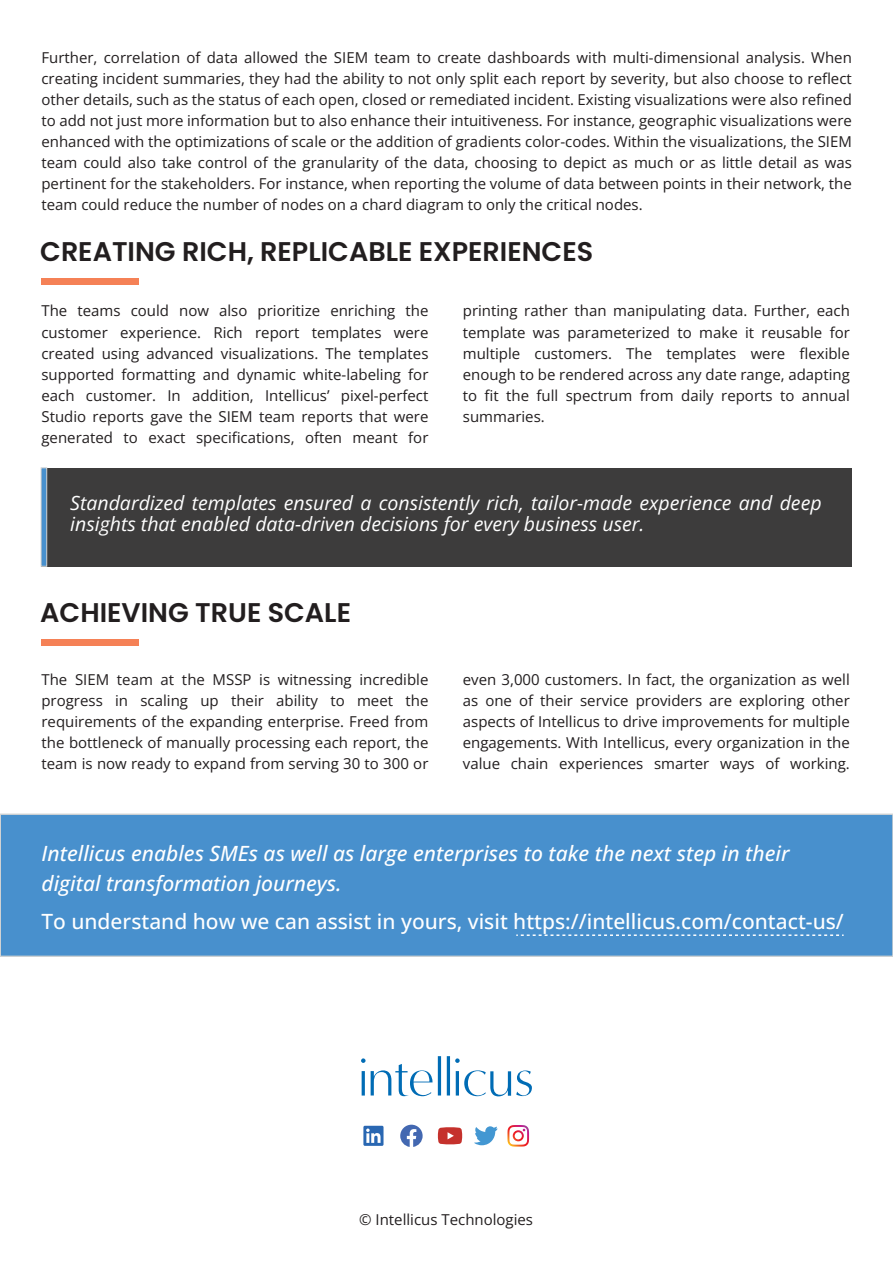
<style>
.page{position:relative;width:893px;height:1263px;background:#fff}
.page>*{position:absolute;margin:0;border:0;box-sizing:border-box;transform-origin:0 0}
.t1{font:600 27px "Poppins";color:#221e1f}
.t2{font:italic 500 21px/30px "Open Sans";color:#fff}
.t3{font:500 21px "Open Sans";color:#fff}
.t4{font:italic 19.5px/21px "Open Sans";color:#fff}
.t5{font:15px/21px "Open Sans";color:#221e1f;text-align:justify}
</style>
<div class="page">
<div style="left:0;top:814px;width:893px;height:142px;background:#4890cd"></div>
<div style="left:0;top:814px;width:893px;height:142px;border:1px solid #d1d3d4"></div>
<div style="left:41px;top:278px;width:98px;height:7px;background:#f58156"></div>
<div style="left:41px;top:639px;width:98px;height:7px;background:#f58156"></div>
<div style="left:41px;top:468px;width:811px;height:98px;background:#3d3c3c"></div>
<svg style="left:41px;top:468px;width:6px;height:98px"></svg>
<svg style="left:516px;top:934px;width:328px;height:2px"></svg>
<svg style="left:361px;top:1056px;width:171px;height:40px"></svg>
<svg style="left:438px;top:1127px;width:24px;height:17px"></svg>
<svg style="left:400px;top:1125px;width:23px;height:22px"></svg>
<svg style="left:474px;top:1126px;width:24px;height:19px"></svg>
<svg style="left:363px;top:1126px;width:20px;height:20px"></svg>
<svg style="left:507px;top:1125px;width:22px;height:21px"></svg>
<p class="t5" style="left:41px;top:47px;width:812px">Further, correlation of data allowed the SIEM team to create dashboards with multi-dimensional analysis. When creating incident summaries, they had the ability to not only split each report by severity, but also choose to reflect other details, such as the status of each open, closed or remediated incident. Existing visualizations were also refined to add not just more information but to also enhance their intuitiveness. For instance, geographic visualizations were enhanced with the optimizations of scale or the addition of gradients color-codes. Within the visualizations, the SIEM team could also take control of the granularity of the data, choosing to depict as much or as little detail as was pertinent for the stakeholders. For instance, when reporting the volume of data between points in their network, the team could reduce the number of nodes on a chard diagram to only the critical nodes.</p>
<h1 class="t1" style="left:40px;top:236px;width:554px">CREATING RICH, REPLICABLE EXPERIENCES</h1>
<p class="t5" style="left:41px;top:300px;width:388px">The teams could now also prioritize enriching the customer experience. Rich report templates were created using advanced visualizations. The templates supported formatting and dynamic white-labeling for each customer. In addition, Intellicus’ pixel-perfect Studio reports gave the SIEM team reports that were generated to exact specifications, often meant for</p>
<p class="t5" style="left:463px;top:300px;width:388px">printing rather than manipulating data. Further, each template was parameterized to make it reusable for multiple customers. The templates were flexible enough to be rendered across any date range, adapting to fit the full spectrum from daily reports to annual summaries.</p>
<h3 class="t4" style="left:70px;top:492px;width:753px">Standardized templates ensured a consistently rich, tailor-made experience and deep insights that enabled data-driven decisions for every business user.</h3>
<h1 class="t1" style="left:40px;top:597px;width:312px">ACHIEVING TRUE SCALE</h1>
<p class="t5" style="left:41px;top:668px;width:388px">The SIEM team at the MSSP is witnessing incredible progress in scaling up their ability to meet the requirements of the expanding enterprise. Freed from the bottleneck of manually processing each report, the team is now ready to expand from serving 30 to 300 or</p>
<p class="t5" style="left:463px;top:668px;width:388px">even 3,000 customers. In fact, the organization as well as one of their service providers are exploring other aspects of Intellicus to drive improvements for multiple engagements. With Intellicus, every organization in the value chain experiences smarter ways of working.</p>
<h2 class="t2" style="left:41px;top:838px;width:749px">Intellicus enables SMEs as well as large enterprises to take the next step in their digital transformation journeys.</h2>
<h2 class="t3" style="left:41px;top:907px;width:804px">To understand how we can assist in yours, visit https://intellicus.com/contact-us/</h2>
<p class="t5" style="left:359px;top:1209px;width:175px">© Intellicus Technologies</p>
</div>
